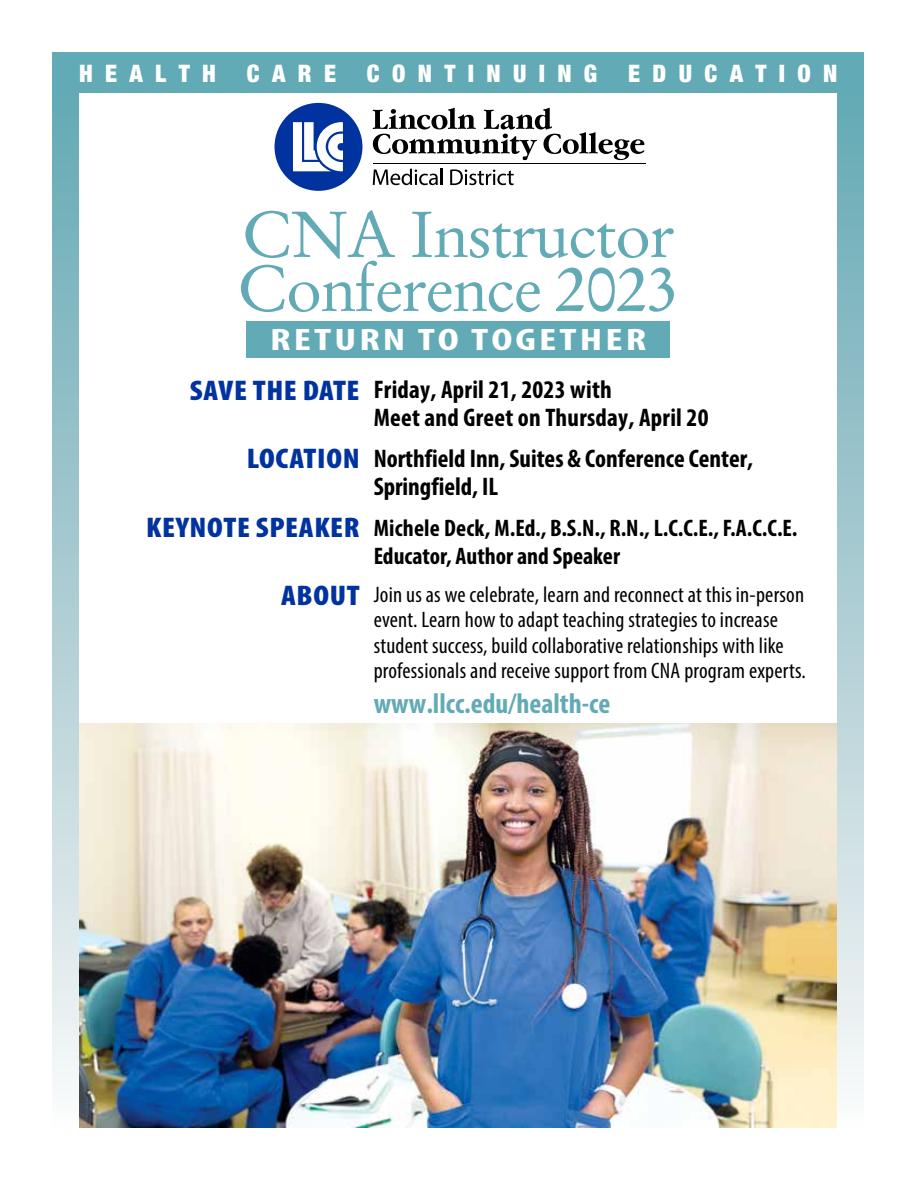
<style>
.page{position:relative;width:918px;height:1188px;background:#fff}
.page>*{position:absolute;margin:0;border:0;box-sizing:border-box;transform-origin:0 0}
.t1{font:64.5px/54px "Stempel Garamond";letter-spacing:-.025em;color:#62aab5}
.t2{font:700 condensed 31.2px "Myriad Pro";letter-spacing:.07em;color:#fff;scale:1.4 1}
.t3{font:900 condensed 28.5px "Myriad Pro";letter-spacing:.02em;color:#0032a0;scale:1.11 1}
.t4{font:700 condensed 28.5px "Myriad Pro";color:#62aab5}
.t5{font:700 condensed 25.5px/28.5px "Myriad Pro";color:#000}
.t6{font:700 condensed 24px/28.5px "Myriad Pro";color:#000}
.t7{font:900 condensed 24px "Helvetica Neue";letter-spacing:.515em;color:#fff}
.t8{font:condensed 22.5px/25.5px "Myriad Pro";letter-spacing:.01em;color:#000}
</style>
<div class="page">
<div style="left:52px;top:52px;width:812px;height:62px;background:#62aab5"></div>
<div style="left:52px;top:93px;width:812px;height:1040px;background:linear-gradient(to bottom,#63a7b3,#fbf9f9)"></div>
<div style="left:79px;top:93px;width:758px;height:1054px;background:#fff"></div>
<img style="left:79px;top:724px;width:758px;height:404px">
<svg style="left:373px;top:108px;width:271px;height:52px"></svg>
<hr style="left:373px;top:163px;width:273px;height:1px;background:#000">
<div style="left:275px;top:103px;width:87px;height:88px;background:#0032a0;border-radius:50%"></div>
<svg style="left:373px;top:169px;width:70px;height:16px"></svg>
<svg style="left:450px;top:169px;width:64px;height:16px"></svg>
<svg style="left:293px;top:122px;width:50px;height:49px"></svg>
<div style="left:246px;top:321px;width:424px;height:37px;background:#62aab5"></div>
<p class="t7" style="left:79px;top:54px;width:138px">HEALTH</p>
<p class="t7" style="left:247px;top:54px;width:91px">CARE</p>
<p class="t7" style="left:367px;top:54px;width:232px">CONTINUING</p>
<p class="t7" style="left:628px;top:54px;width:211px">EDUCATION</p>
<h1 class="t1" style="left:238px;top:208px;width:443px">CNA Instructor<br>Conference 2023</h1>
<h2 class="t2" style="left:270px;top:320px;width:270px">RETURN TO TOGETHER</h2>
<p class="t3" style="left:190px;top:372px;width:154px">SAVE THE DATE</p>
<p class="t5" style="left:374px;top:374px;width:336px">Friday, April 21, 2023 with<br>Meet and Greet on Thursday, April 20</p>
<p class="t5" style="left:374px;top:443px;width:381px">Northfield Inn, Suites &amp; Conference Center,<br>Springfield, IL</p>
<p class="t6" style="left:374px;top:513px;width:425px">Michele Deck, M.Ed., B.S.N., R.N., L.C.C.E., F.A.C.C.E.<br>Educator, Author and Speaker</p>
<p class="t8" style="left:374px;top:581px;width:434px">Join us as we celebrate, learn and reconnect at this in-person event. Learn how to adapt teaching strategies to increase student success, build collaborative relationships with like professionals and receive support from CNA program experts.</p>
<p class="t4" style="left:374px;top:685px;width:238px">www.llcc.edu/health-ce</p>
<p class="t3" style="left:247px;top:441px;width:103px">LOCATION</p>
<p class="t3" style="left:146px;top:509px;width:194px">KEYNOTE SPEAKER</p>
<p class="t3" style="left:281px;top:577px;width:72px">ABOUT</p>
</div>
